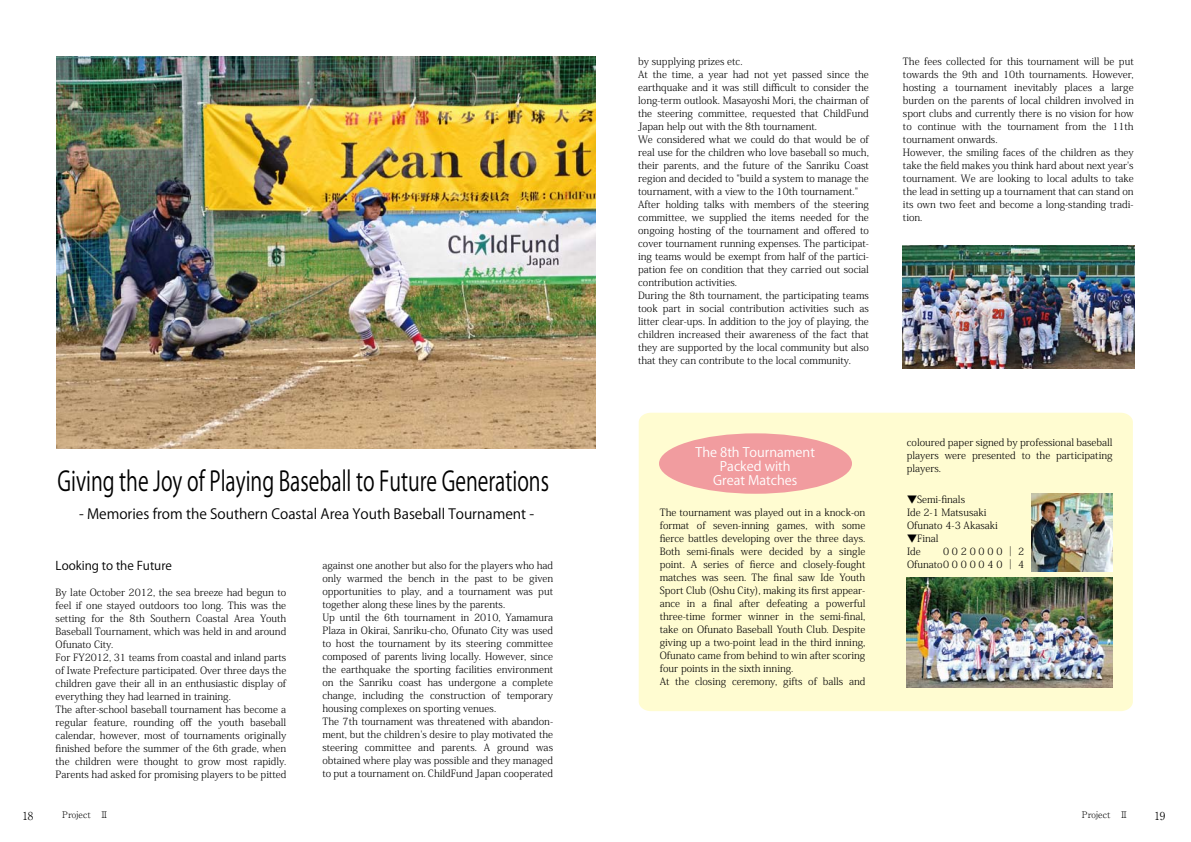
<style>
.page{position:relative;width:1191px;height:842px;background:#fff}
.page>*{position:absolute;margin:0;border:0;box-sizing:border-box;transform-origin:0 0}
.t1{font:27px "Koz Go Pro";color:#000;scale:.73 1}
.t2{font:14px "Koz Go Pro";color:#000}
.t3{font:13px/14px "Koz Go Pro";color:#fff;text-align:center}
.t4{font:12px "Koz Go Pro";color:#000}
.t5{font:300 11px "Ryumin Pr 6";color:#000}
.t6{font:300 10px/13px "Koz Min Pro";color:#000}
.t7{font:300 9px "Ryumin Pr 6";color:#000}
</style>
<div class="page">
<div style="left:638px;top:413px;width:494px;height:298px;background:#fffcd1"></div>
<img style="left:1031px;top:494px;width:81px;height:77px">
<img style="left:903px;top:245px;width:231px;height:124px">
<img style="left:57px;top:56px;width:538px;height:392px">
<img style="left:906px;top:578px;width:206px;height:109px">
<div style="left:659px;top:433px;width:193px;height:61px;background:#f19c9f;border-radius:50%"></div>
<p class="t1" style="left:58px;top:464px;width:675px">Giving the Joy of Playing Baseball to Future Generations</p>
<p class="t2" style="left:79px;top:505px;width:457px">- Memories from the Southern Coastal Area Youth Baseball Tournament -</p>
<p class="t4" style="left:56px;top:558px;width:118px">Looking to the Future</p>
<p class="t6" style="left:56px;top:586px;width:232px">By late October 2012, the sea breeze had begun to feel if one stayed outdoors too long. This was the setting for the 8th Southern Coastal Area Youth Baseball Tournament, which was held in and around Ofunato City.<br>For FY2012, 31 teams from coastal and inland parts of Iwate Prefecture participated. Over three days the children gave their all in an enthusiastic display of everything they had learned in training.<br>The after-school baseball tournament has become a regular feature, rounding off the youth baseball calendar, however, most of tournaments originally finished before the summer of the 6th grade, when the children were thought to grow most rapidly.<br>Parents had asked for promising players to be pitted</p>
<p class="t6" style="left:322px;top:558px;width:232px">against one another but also for the players who had only warmed the bench in the past to be given opportunities to play, and a tournament was put together along these lines by the parents.<br>Up until the 6th tournament in 2010, Yamamura Plaza in Okirai, Sanriku-cho, Ofunato City was used to host the tournament by its steering committee composed of parents living locally. However, since the earthquake the sporting facilities environment on the Sanriku coast has undergone a complete change, including the construction of temporary housing complexes on sporting venues.<br>The 7th tournament was threatened with abandon&shy;ment, but the children's desire to play motivated the steering committee and parents. A ground was obtained where play was possible and they managed to put a tournament on. ChildFund Japan cooperated</p>
<p class="t6" style="left:638px;top:54px;width:232px">by supplying prizes etc.<br>At the time, a year had not yet passed since the earthquake and it was still difficult to consider the long-term outlook. Masayoshi Mori, the chairman of the steering committee, requested that ChildFund Japan help out with the 8th tournament.<br>We considered what we could do that would be of real use for the children who love baseball so much, their parents, and the future of the Sanriku Coast region and decided to "build a system to manage the tournament, with a view to the 10th tournament." After holding talks with members of the steering committee, we supplied the items needed for the ongoing hosting of the tournament and offered to cover tournament running expenses. The participat&shy;ing teams would be exempt from half of the partici&shy;pation fee on condition that they carried out social contribution activities.<br>During the 8th tournament, the participating teams took part in social contribution activities such as litter clear-ups. In addition to the joy of playing, the children increased their awareness of the fact that they are supported by the local community but also that they can contribute to the local community.</p>
<p class="t6" style="left:903px;top:54px;width:232px">The fees collected for this tournament will be put towards the 9th and 10th tournaments. However, hosting a tournament inevitably places a large burden on the parents of local children involved in sport clubs and currently there is no vision for how to continue with the tournament from the 11th tournament onwards.<br>However, the smiling faces of the children as they take the field makes you think hard about next year's tournament. We are looking to local adults to take the lead in setting up a tournament that can stand on its own two feet and become a long-standing tradi&shy;tion.</p>
<p class="t3" style="left:695px;top:446px;width:121px">The 8th Tournament<br>Packed with<br>Great Matches</p>
<p class="t6" style="left:659px;top:506px;width:207px">The tournament was played out in a knock-on format of seven-inning games, with some fierce battles developing over the three days.<br>Both semi-finals were decided by a single point. A series of fierce and closely-fought matches was seen. The final saw Ide Youth Sport Club (Oshu City), making its first appear&shy;ance in a final after defeating a powerful three-time former winner in the semi-final, take on Ofunato Baseball Youth Club. Despite giving up a two-point lead in the third inning, Ofunato came from behind to win after scoring four points in the sixth inning.<br>At the closing ceremony, gifts of balls and</p>
<p class="t6" style="left:907px;top:435px;width:207px;text-align:justify">coloured paper signed by professional baseball players were presented to the participating players.</p>
<p class="t6" style="left:907px;top:492px;width:92px">▼Semi-finals<br>Ide 2-1 Matsusaki<br>Ofunato 4-3 Akasaki</p>
<p class="t6" style="left:907px;top:531px;width:33px">▼Final<br>Ide</p>
<p class="t6" style="left:907px;top:544px;width:119px;text-align:right">0 0 2 0 0 0 0 │ 2<br>Ofunato 0 0 0 0 0 4 0 │ 4</p>
<p class="t5" style="left:23px;top:807px;width:12px">18</p>
<p class="t7" style="left:62px;top:808px;width:48px">Project　Ⅱ</p>
<p class="t7" style="left:1082px;top:808px;width:48px">Project　Ⅱ</p>
<p class="t5" style="left:1154px;top:807px;width:12px">19</p>
</div>
